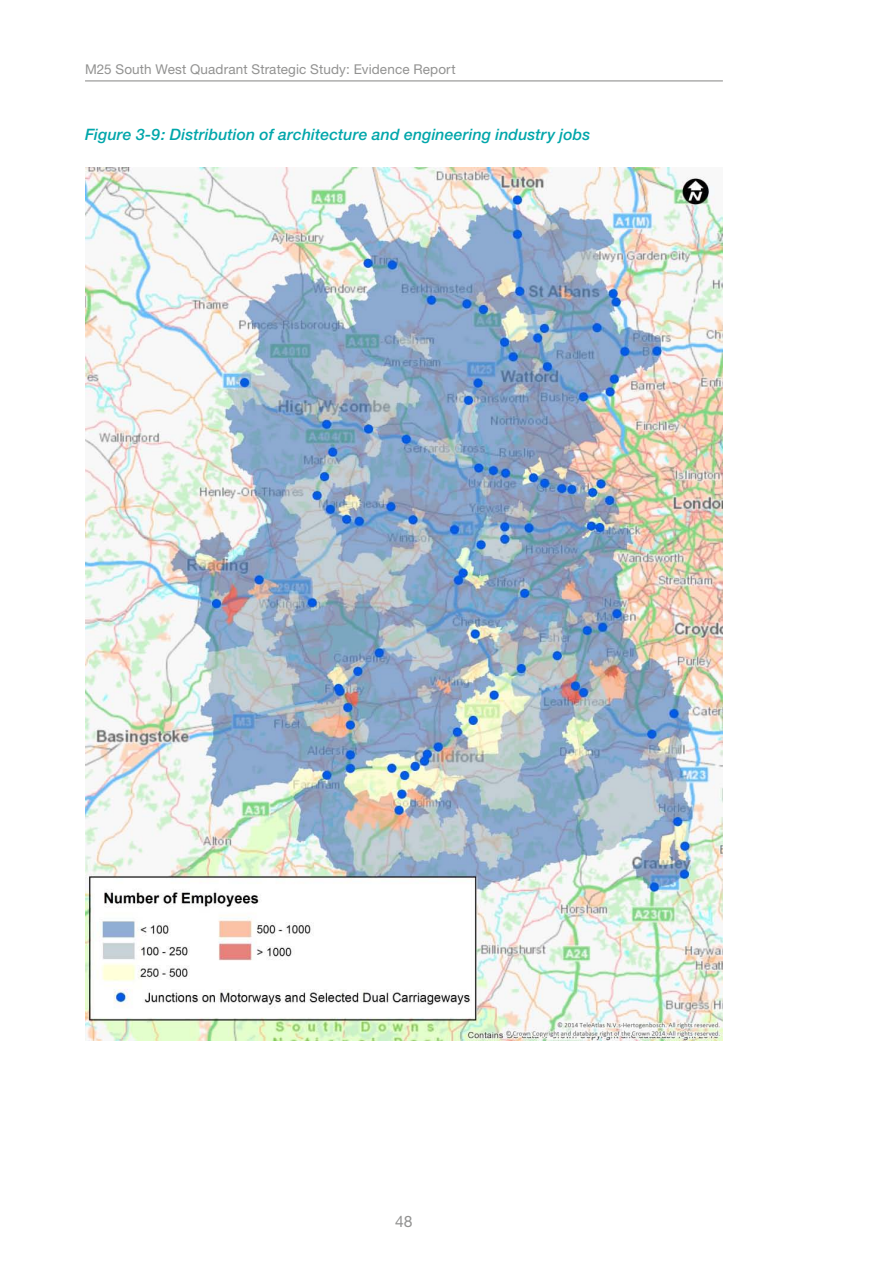
<style>
.page{position:relative;width:893px;height:1263px;background:#fff}
.page>*{position:absolute;margin:0;border:0;box-sizing:border-box;transform-origin:0 0}
.t1{font:italic 500 15.75px "Helvetica Neue";letter-spacing:.01em;color:#00a6aa}
.t2{font:15.75px "Helvetica Neue";color:#929291}
.t3{font:13.5px "Helvetica Neue";letter-spacing:.01em;color:#929291}
</style>
<div class="page">
<hr style="left:85px;top:80px;width:638px;height:1px;background:#929291">
<img style="left:85px;top:168px;width:638px;height:872px">
<p class="t3" style="left:85px;top:62px;width:372px">M25 South West Quadrant Strategic Study: Evidence Report</p>
<p class="t1" style="left:85px;top:125px;width:507px">Figure 3-9: Distribution of architecture and engineering industry jobs</p>
<p class="t2" style="left:395px;top:1212px;width:19px">48</p>
</div>
